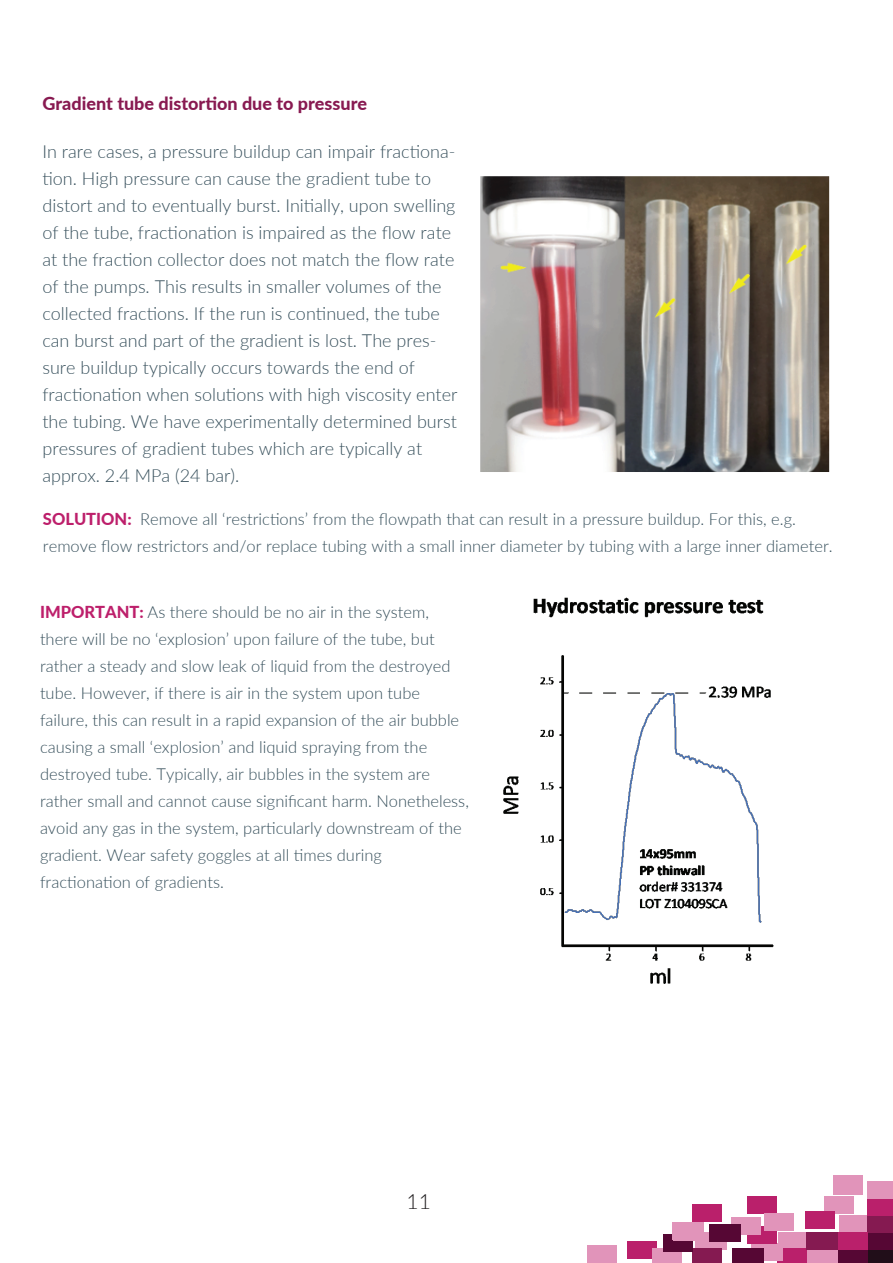
<style>
.page{position:relative;width:893px;height:1263px;background:#fff}
.page>*{position:absolute;margin:0;border:0;box-sizing:border-box;transform-origin:0 0}
.t1{font:300 21px "Lato";color:#201d1e}
.t2{font:300 18px/27px "Lato";color:#364f5b}
.t3{font:800 18px "Lato";color:#881a51}
.t4{font:300 16.5px/27px "Lato";color:#364f5b}
.s1{font-weight:800;color:#bd1f6b}
</style>
<div class="page">
<div style="left:867px;top:1249px;width:26px;height:14px;background:#210e19"></div>
<div style="left:807px;top:1249px;width:31px;height:14px;background:#e194ba"></div>
<div style="left:838px;top:1249px;width:29px;height:14px;background:#560734"></div>
<div style="left:778px;top:1232px;width:32px;height:17px;background:#e194ba"></div>
<div style="left:777px;top:1249px;width:30px;height:14px;background:#ba206b"></div>
<div style="left:839px;top:1215px;width:30px;height:17px;background:#e194ba"></div>
<div style="left:867px;top:1232px;width:26px;height:17px;background:#560734"></div>
<div style="left:867px;top:1215px;width:26px;height:17px;background:#851a51"></div>
<div style="left:838px;top:1232px;width:29px;height:17px;background:#ba206b"></div>
<div style="left:867px;top:1198px;width:26px;height:17px;background:#ba206b"></div>
<div style="left:752px;top:1243px;width:31px;height:17px;background:#e194ba"></div>
<div style="left:747px;top:1226px;width:30px;height:17px;background:#ba206b"></div>
<div style="left:747px;top:1196px;width:30px;height:17px;background:#ba206b"></div>
<div style="left:695px;top:1232px;width:31px;height:17px;background:#e194ba"></div>
<div style="left:807px;top:1232px;width:31px;height:17px;background:#851a51"></div>
<div style="left:764px;top:1213px;width:29px;height:17px;background:#e194ba"></div>
<div style="left:732px;top:1249px;width:32px;height:14px;background:#560734"></div>
<div style="left:692px;top:1249px;width:30px;height:14px;background:#851a51"></div>
<div style="left:627px;top:1241px;width:30px;height:17px;background:#ba206b"></div>
<div style="left:867px;top:1181px;width:26px;height:17px;background:#e194ba"></div>
<div style="left:731px;top:1217px;width:30px;height:17px;background:#e194ba"></div>
<div style="left:833px;top:1175px;width:30px;height:19px;background:#e194ba"></div>
<div style="left:692px;top:1205px;width:30px;height:17px;background:#ba206b"></div>
<div style="left:652px;top:1249px;width:30px;height:14px;background:#e194ba"></div>
<div style="left:587px;top:1245px;width:30px;height:18px;background:#e194ba"></div>
<div style="left:824px;top:1196px;width:30px;height:17px;background:#e194ba"></div>
<div style="left:663px;top:1234px;width:29px;height:18px;background:#560734"></div>
<div style="left:805px;top:1211px;width:30px;height:17px;background:#ba206b"></div>
<div style="left:673px;top:1226px;width:30px;height:15px;background:#e194ba"></div>
<div style="left:709px;top:1224px;width:32px;height:17px;background:#560734"></div>
<div style="left:672px;top:1223px;width:31px;height:17px;background:#e194ba"></div>
<img style="left:481px;top:177px;width:348px;height:295px">
<img style="left:503px;top:597px;width:270px;height:387px">
<p class="t3" style="left:42px;top:90px;width:326px">Gradient tube distortion due to pressure</p>
<p class="t2" style="left:42px;top:138px;width:416px">In rare cases, a pressure buildup can impair fractiona&shy;tion. High pressure can cause the gradient tube to distort and to eventually burst. Initially, upon swelling of the tube, fractionation is impaired as the flow rate at the fraction collector does not match the flow rate of the pumps. This results in smaller volumes of the collected fractions. If the run is continued, the tube can burst and part of the gradient is lost. The pres&shy;sure buildup typically occurs towards the end of fractionation when solutions with high viscosity enter the tubing. We have experimentally determined burst pressures of gradient tubes which are typically at approx. 2.4 MPa (24 bar).</p>
<p class="t4" style="left:43px;top:505px;width:791px"><span class="s1">SOLUTION:</span> Remove all ‘restrictions’ from the flowpath that can result in a pressure buildup. For this, e.g. remove flow restrictors and/or replace tubing with a small inner diameter by tubing with a large inner diameter.</p>
<p class="t4" style="left:40px;top:598px;width:430px"><span class="s1">IMPORTANT:</span> As there should be no air in the system, there will be no ‘explosion’ upon failure of the tube, but rather a steady and slow leak of liquid from the destroyed tube. However, if there is air in the system upon tube failure, this can result in a rapid expansion of the air bubble causing a small ‘explosion’ and liquid spraying from the destroyed tube. Typically, air bubbles in the system are rather small and cannot cause significant harm. Nonetheless, avoid any gas in the system, particularly downstream of the gradient. Wear safety goggles at all times during fractionation of gradients.</p>
<p class="t1" style="left:407px;top:1187px;width:26px">11</p>
</div>
